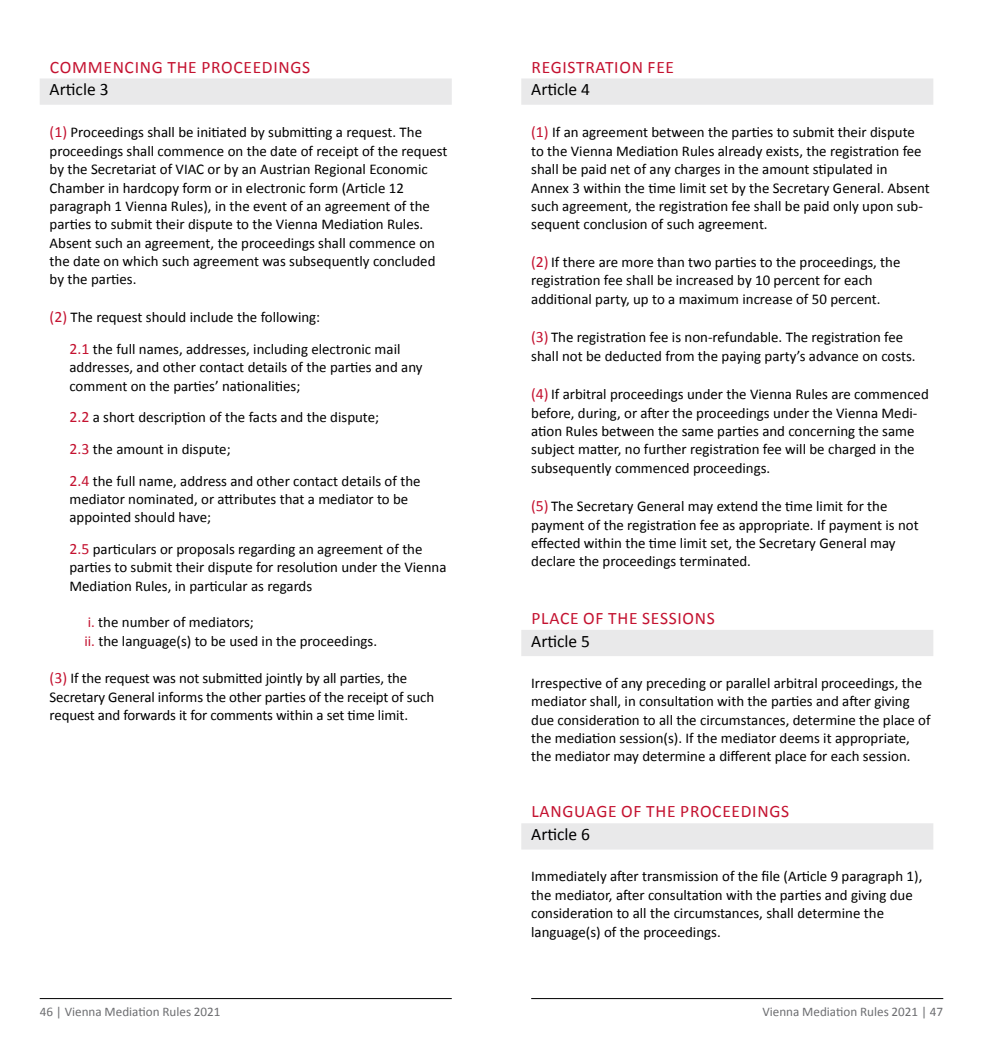
<style>
.page{position:relative;width:983px;height:1042px;background:#fff}
.page>*{position:absolute;margin:0;border:0;box-sizing:border-box;transform-origin:0 0}
.t1{font:17.5px "Calibri";letter-spacing:.04em;color:#c41230}
.t2{font:17.5px "Calibri";color:#000}
.t3{font:14.88px/18.4px "Calibri";color:#000}
.t4{font:13.12px "Calibri";color:#6d6e71}
.s1{font-size:15.75px;color:#c41230}
.s2{color:#c41230}
</style>
<div class="page">
<hr style="left:40px;top:998px;width:411px;height:1px;background:#000">
<hr style="left:531px;top:998px;width:412px;height:1px;background:#000">
<div style="left:40px;top:78px;width:411px;height:27px;background:#e9e9ea"></div>
<div style="left:521px;top:78px;width:412px;height:27px;background:#e9e9ea"></div>
<div style="left:521px;top:630px;width:412px;height:26px;background:#e9e9ea"></div>
<div style="left:521px;top:823px;width:412px;height:26px;background:#e9e9ea"></div>
<p class="t1" style="left:50px;top:56px;width:262px">COMMENCING THE PROCEEDINGS</p>
<p class="t2" style="left:50px;top:79px;width:60px">Article 3</p>
<p class="t3" style="left:50px;top:123px;width:399px"><span class="s1">(1)</span> Proceedings shall be initiated by submitting a request. The proceedings shall commence on the date of receipt of the request by the Secretariat of VIAC or by an Austrian Regional Economic Chamber in hardcopy form or in electronic form (Article 12 paragraph 1 Vienna Rules), in the event of an agreement of the parties to submit their dispute to the Vienna Mediation Rules.<br>Absent such an agreement, the proceedings shall commence on the date on which such agreement was subsequently concluded by the parties.</p>
<p class="t3" style="left:69px;top:301px;width:332px;line-height:31.7px;text-indent:-20px"><span class="s1">(2)</span> The request should include the following:<br><span class="s1">2.1</span> the full names, addresses, including electronic mail</p>
<p class="t3" style="left:69px;top:358px;width:354px">addresses, and other contact details of the parties and any comment on the parties’ nationalities;</p>
<p class="t3" style="left:69px;top:401px;width:352px;line-height:31.7px"><span class="s1">2.2</span> a short description of the facts and the dispute;<br><span class="s1">2.3</span> the amount in dispute;<br><span class="s1">2.4</span> the full name, address and other contact details of the</p>
<p class="t3" style="left:69px;top:490px;width:340px">mediator nominated, or attributes that a mediator to be appointed should have;</p>
<p class="t3" style="left:69px;top:540px;width:378px"><span class="s1">2.5</span> particulars or proposals regarding an agreement of the parties to submit their dispute for resolution under the Vienna<br>Mediation Rules, in particular as regards</p>
<p class="t3" style="left:84px;top:613px;width:294px"><span class="s2">i.</span> the number of mediators;<br><span class="s2">ii.</span> the language(s) to be used in the proceedings.</p>
<p class="t3" style="left:50px;top:669px;width:386px"><span class="s1">(3)</span> If the request was not submitted jointly by all parties, the<br>Secretary General informs the other parties of the receipt of such request and forwards it for comments within a set time limit.</p>
<p class="t1" style="left:531px;top:56px;width:144px">REGISTRATION FEE</p>
<p class="t2" style="left:531px;top:79px;width:60px">Article 4</p>
<p class="t3" style="left:531px;top:123px;width:400px"><span class="s1">(1)</span> If an agreement between the parties to submit their dispute to the Vienna Mediation Rules already exists, the registration fee shall be paid net of any charges in the amount stipulated in<br>Annex 3 within the time limit set by the Secretary General. Absent such agreement, the registration fee shall be paid only upon sub&shy;sequent conclusion of such agreement.</p>
<p class="t3" style="left:531px;top:253px;width:371px"><span class="s1">(2)</span> If there are more than two parties to the proceedings, the registration fee shall be increased by 10 percent for each additional party, up to a maximum increase of 50 percent.</p>
<p class="t3" style="left:531px;top:328px;width:386px"><span class="s1">(3)</span> The registration fee is non-refundable. The registration fee shall not be deducted from the paying party’s advance on costs.</p>
<p class="t3" style="left:531px;top:385px;width:399px"><span class="s1">(4)</span> If arbitral proceedings under the Vienna Rules are commenced before, during, or after the proceedings under the Vienna Medi&shy;ation Rules between the same parties and concerning the same subject matter, no further registration fee will be charged in the subsequently commenced proceedings.</p>
<p class="t3" style="left:531px;top:497px;width:389px"><span class="s1">(5)</span> The Secretary General may extend the time limit for the payment of the registration fee as appropriate. If payment is not effected within the time limit set, the Secretary General may declare the proceedings terminated.</p>
<p class="t1" style="left:531px;top:607px;width:185px">PLACE OF THE SESSIONS</p>
<p class="t2" style="left:531px;top:630px;width:60px">Article 5</p>
<p class="t3" style="left:531px;top:674px;width:401px">Irrespective of any preceding or parallel arbitral proceedings, the mediator shall, in consultation with the parties and after giving due consideration to all the circumstances, determine the place of the mediation session(s). If the mediator deems it appropriate, the mediator may determine a different place for each session.</p>
<p class="t1" style="left:531px;top:800px;width:259px">LANGUAGE OF THE PROCEEDINGS</p>
<p class="t2" style="left:531px;top:823px;width:60px">Article 6</p>
<p class="t3" style="left:531px;top:867px;width:392px">Immediately after transmission of the file (Article 9 paragraph 1), the mediator, after consultation with the parties and giving due consideration to all the circumstances, shall determine the language(s) of the proceedings.</p>
<p class="t4" style="left:40px;top:1003px;width:182px">46 | Vienna Mediation Rules 2021</p>
<p class="t4" style="left:762px;top:1003px;width:182px">Vienna Mediation Rules 2021 | 47</p>
</div>
